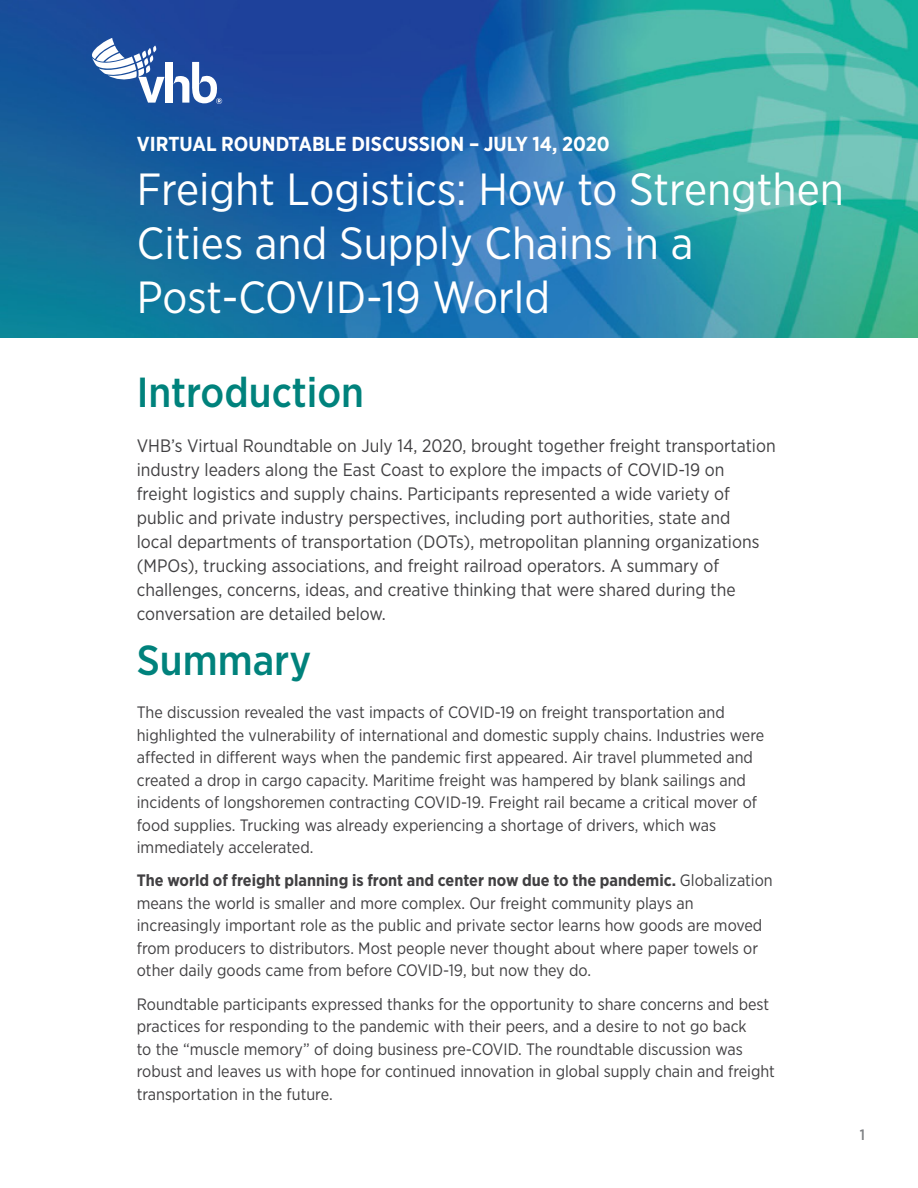
<style>
.page{position:relative;width:918px;height:1188px;background:#fff}
.page>*{position:absolute;margin:0;border:0;box-sizing:border-box;transform-origin:0 0}
.Banner_H2{font:45px/54px "Gotham Narrow";color:#fff}
.t1{font:500 42px "Gotham Narrow";color:#00827c}
.Banner_H1{font:700 20.25px "Gotham Narrow";color:#fff}
.Intro_Body{font:18px/24px "Gotham Narrow";color:#414042}
.Body{font:16.5px/22.5px "Gotham Narrow";color:#414042}
.t2{font:500 15px "Gotham Narrow";color:#808285}
.s1{font-weight:700}
</style>
<div class="page">
<img style="left:0;top:0;width:918px;height:338px">
<div style="left:166px;top:62px;width:7px;height:41px;background:#fff"></div>
<svg style="left:91px;top:38px;width:74px;height:65px"></svg>
<svg style="left:173px;top:62px;width:49px;height:42px"></svg>
<p class="Banner_H1" style="left:137px;top:131px;width:474px">VIRTUAL ROUNDTABLE DISCUSSION – JULY 14, 2020</p>
<p class="Banner_H2" style="left:137px;top:162px;width:709px">Freight Logistics: How to Strengthen<br>Cities and Supply Chains in a<br>Post-COVID-19 World</p>
<h1 class="t1" style="left:137px;top:366px;width:229px">Introduction</h1>
<p class="Intro_Body" style="left:137px;top:433px;width:641px">VHB’s Virtual Roundtable on July 14, 2020, brought together freight transportation industry leaders along the East Coast to explore the impacts of COVID-19 on freight logistics and supply chains. Participants represented a wide variety of public and private industry perspectives, including port authorities, state and<br>local departments of transportation (DOTs), metropolitan planning organizations (MPOs), trucking associations, and freight railroad operators. A summary of challenges, concerns, ideas, and creative thinking that were shared during the conversation are detailed below.</p>
<h1 class="t1" style="left:137px;top:634px;width:176px">Summary</h1>
<p class="Body" style="left:137px;top:701px;width:629px">The discussion revealed the vast impacts of COVID-19 on freight transportation and highlighted the vulnerability of international and domestic supply chains. Industries were affected in different ways when the pandemic first appeared. Air travel plummeted and created a drop in cargo capacity. Maritime freight was hampered by blank sailings and incidents of longshoremen contracting COVID-19. Freight rail became a critical mover of food supplies. Trucking was already experiencing a shortage of drivers, which was immediately accelerated.</p>
<p class="Body" style="left:137px;top:869px;width:638px"><span class="s1">The world of freight planning is front and center now due to the pandemic.</span> Globalization means the world is smaller and more complex. Our freight community plays an increasingly important role as the public and private sector learns how goods are moved from producers to distributors. Most people never thought about where paper towels or other daily goods came from before COVID-19, but now they do.</p>
<p class="Body" style="left:137px;top:992px;width:640px">Roundtable participants expressed thanks for the opportunity to share concerns and best practices for responding to the pandemic with their peers, and a desire to not go back<br>to the “muscle memory” of doing business pre-COVID. The roundtable discussion was robust and leaves us with hope for continued innovation in global supply chain and freight transportation in the future.</p>
<p class="t2" style="left:860px;top:1125px;width:7px">1</p>
</div>
